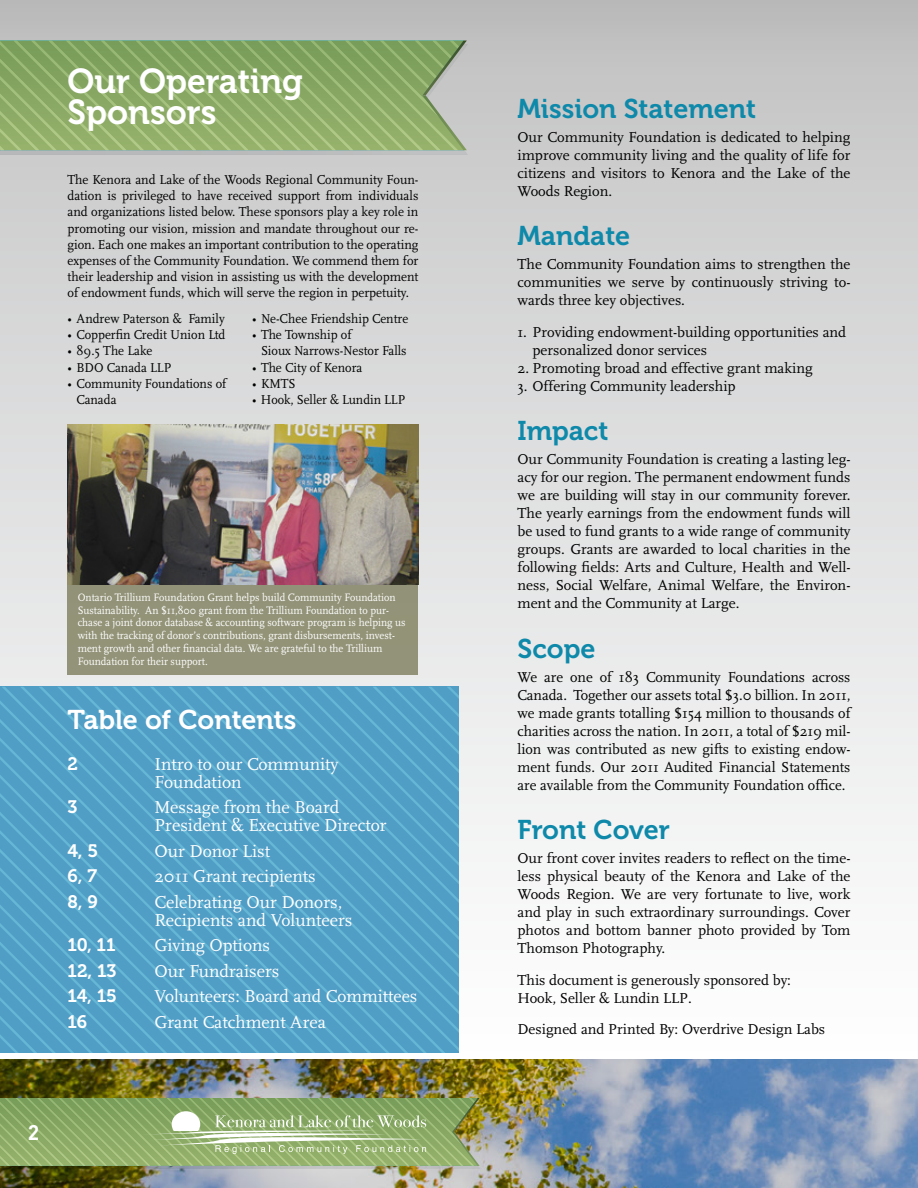
<style>
.page{position:relative;width:918px;height:1188px;background:#fff}
.page>*{position:absolute;margin:0;border:0;box-sizing:border-box;transform-origin:0 0}
.t1{font:34.5px/31.5px "Museo 700";color:#fff}
.t2{font:27px "Museo 700";color:#0e89aa}
.t3{font:27px "Museo 700";color:#fff}
.t4{font:700 21px "DIN";color:#fff}
.t5{font:18px/18px "Scala";color:#fff}
.t6{font:18px "Museo 700";letter-spacing:-.005em;color:#fff}
.t7{font:15px/18px "Scala";color:#000;text-align:justify}
.t8{font:13.5px/16.2px "Scala";color:#000;text-align:justify;scale:.96 1}
.t9{font:13.5px/16.2px "Scala";color:#000;scale:.95 1}
.t10{font:13.5px "Scala";color:#000;scale:.94 1}
.t11{font:11.25px/12.8px "Scala";color:#fff;scale:.94 1}
</style>
<div class="page">
<div style="left:0;top:0;width:918px;height:1054px;background:linear-gradient(to bottom,#c2c2c3,#fff)"></div>
<img style="left:0;top:1059px;width:918px;height:129px">
<svg style="left:0;top:1098px;width:480px;height:70px;background:#95b173"></svg>
<div style="left:0;top:1053px;width:918px;height:6px;background:#fff"></div>
<div style="left:0;top:44px;width:468px;height:111px;background:#b9babb"></div>
<svg style="left:0;top:40px;width:467px;height:111px;background:#8eac6c"></svg>
<svg style="left:445px;top:687px;width:14px;height:364px;background:#53a1c8"></svg>
<svg style="left:427px;top:687px;width:18px;height:366px;background:#53a1c8"></svg>
<svg style="left:408px;top:687px;width:19px;height:366px;background:#53a1c8"></svg>
<svg style="left:390px;top:687px;width:18px;height:366px;background:#53a1c8"></svg>
<svg style="left:371px;top:687px;width:19px;height:366px;background:#53a1c8"></svg>
<svg style="left:353px;top:687px;width:18px;height:366px;background:#53a1c8"></svg>
<svg style="left:0;top:687px;width:353px;height:366px;background:#53a1c8"></svg>
<svg style="left:0;top:705px;width:334px;height:348px;background:#53a1c8"></svg>
<svg style="left:0;top:724px;width:316px;height:329px;background:#53a1c8"></svg>
<svg style="left:0;top:742px;width:297px;height:311px;background:#53a1c8"></svg>
<svg style="left:0;top:761px;width:278px;height:292px;background:#53a1c8"></svg>
<svg style="left:0;top:780px;width:260px;height:273px;background:#53a1c8"></svg>
<svg style="left:0;top:798px;width:241px;height:255px;background:#53a1c8"></svg>
<svg style="left:0;top:817px;width:223px;height:236px;background:#53a1c8"></svg>
<svg style="left:0;top:835px;width:204px;height:218px;background:#53a1c8"></svg>
<svg style="left:0;top:854px;width:186px;height:199px;background:#53a1c8"></svg>
<img style="left:68px;top:425px;width:350px;height:160px">
<div style="left:68px;top:585px;width:350px;height:89px;background:#939378"></div>
<h1 class="t1" style="left:68px;top:65px;width:237px">Our Operating<br>Sponsors</h1>
<p class="t8" style="left:68px;top:172px;width:367px">The Kenora and Lake of the Woods Regional Community Foun&shy;dation is privileged to have received support from individuals and organizations listed below. These sponsors play a key role in promoting our vision, mission and mandate throughout our re&shy;gion. Each one makes an important contribution to the operating expenses of the Community Foundation. We commend them for their leadership and vision in assisting us with the development of endowment funds, which will serve the region in perpetuity.</p>
<p class="t9" style="left:68px;top:311px;width:167px">• Andrew Paterson &amp; Family</p>
<p class="t9" style="left:68px;top:327px;width:168px">• Copperfin Credit Union Ltd</p>
<p class="t9" style="left:68px;top:343px;width:91px">• 89.5 The Lake</p>
<p class="t9" style="left:68px;top:359px;width:111px">• BDO Canada LLP</p>
<p class="t9" style="left:77px;top:376px;width:159px;text-indent:-9px">• Community Foundations of<br>Canada</p>
<p class="t9" style="left:252px;top:311px;width:166px">• Ne-Chee Friendship Centre</p>
<p class="t9" style="left:261px;top:327px;width:155px;text-indent:-9px">• The Township of<br>Sioux Narrows-Nestor Falls</p>
<p class="t9" style="left:252px;top:359px;width:118px">• The City of Kenora</p>
<p class="t9" style="left:252px;top:376px;width:48px">• KMTS</p>
<p class="t10" style="left:252px;top:392px;width:165px">• Hook, Seller &amp; Lundin LLP</p>
<p class="t11" style="left:78px;top:591px;width:350px">Ontario Trillium Foundation Grant helps build Community Foundation Sustainability. An $11,800 grant from the Trillium Foundation to pur&shy;chase a joint donor database &amp; accounting software program is helping us with the tracking of donor’s contributions, grant disbursements, invest&shy;ment growth and other financial data. We are grateful to the Trillium Foundation for their support.</p>
<h2 class="t3" style="left:68px;top:705px;width:231px">Table of Contents</h2>
<p class="t6" style="left:68px;top:753px;width:12px">2</p>
<p class="t5" style="left:154px;top:755px;width:186px">Intro to our Community<br>Foundation</p>
<p class="t6" style="left:68px;top:797px;width:12px">3</p>
<p class="t5" style="left:154px;top:799px;width:234px">Message from the Board<br>President &amp; Executive Director</p>
<p class="t6" style="left:68px;top:840px;width:32px">4, 5</p>
<p class="t5" style="left:154px;top:842px;width:117px">Our Donor List</p>
<p class="t6" style="left:68px;top:866px;width:31px">6, 7</p>
<p class="t5" style="left:154px;top:868px;width:163px">2011 Grant recipients</p>
<p class="t6" style="left:68px;top:891px;width:32px">8, 9</p>
<p class="t5" style="left:154px;top:893px;width:199px">Celebrating Our Donors,<br>Recipients and Volunteers</p>
<p class="t6" style="left:68px;top:935px;width:50px">10, 11</p>
<p class="t5" style="left:154px;top:937px;width:117px">Giving Options</p>
<p class="t6" style="left:68px;top:960px;width:51px">12, 13</p>
<p class="t5" style="left:154px;top:962px;width:126px">Our Fundraisers</p>
<p class="t6" style="left:68px;top:986px;width:51px">14, 15</p>
<p class="t5" style="left:154px;top:988px;width:264px">Volunteers: Board and Committees</p>
<p class="t6" style="left:68px;top:1011px;width:21px">16</p>
<p class="t5" style="left:154px;top:1013px;width:173px">Grant Catchment Area</p>
<h3 class="t4" style="left:28px;top:1119px;width:13px">2</h3>
<h2 class="t2" style="left:518px;top:94px;width:240px">Mission Statement</h2>
<p class="t7" style="left:518px;top:129px;width:335px">Our Community Foundation is dedicated to helping improve community living and the quality of life for citizens and visitors to Kenora and the Lake of the Woods Region.</p>
<h2 class="t2" style="left:518px;top:221px;width:114px">Mandate</h2>
<p class="t7" style="left:518px;top:256px;width:334px">The Community Foundation aims to strengthen the communities we serve by continuously striving to&shy;wards three key objectives.</p>
<p class="t7" style="left:532px;top:323px;width:315px;text-indent:-15px">1. Providing endowment-building opportunities and personalized donor services</p>
<p class="t7" style="left:518px;top:359px;width:297px">2. Promoting broad and effective grant making</p>
<p class="t7" style="left:518px;top:377px;width:220px">3. Offering Community leadership</p>
<h2 class="t2" style="left:518px;top:415px;width:92px">Impact</h2>
<p class="t7" style="left:518px;top:450px;width:335px">Our Community Foundation is creating a lasting leg&shy;acy for our region. The permanent endowment funds we are building will stay in our community forever.<br>The yearly earnings from the endowment funds will be used to fund grants to a wide range of community groups. Grants are awarded to local charities in the following fields: Arts and Culture, Health and Well&shy;ness, Social Welfare, Animal Welfare, the Environ&shy;ment and the Community at Large.</p>
<h2 class="t2" style="left:518px;top:634px;width:80px">Scope</h2>
<p class="t7" style="left:518px;top:669px;width:335px">We are one of 183 Community Foundations across Canada. Together our assets total $3.0 billion. In 2011, we made grants totalling $154 million to thousands of charities across the nation. In 2011, a total of $219 mil&shy;lion was contributed as new gifts to existing endow&shy;ment funds. Our 2011 Audited Financial Statements are available from the Community Foundation office.</p>
<h2 class="t2" style="left:518px;top:815px;width:154px">Front Cover</h2>
<p class="t7" style="left:518px;top:849px;width:335px">Our front cover invites readers to reflect on the time&shy;less physical beauty of the Kenora and Lake of the Woods Region. We are very fortunate to live, work and play in such extraordinary surroundings. Cover photos and bottom banner photo provided by Tom Thomson Photography.</p>
<p class="t7" style="left:518px;top:971px;width:275px">This document is generously sponsored by:<br>Hook, Seller &amp; Lundin LLP.</p>
<p class="t7" style="left:518px;top:1020px;width:309px">Designed and Printed By: Overdrive Design Labs</p>
</div>
